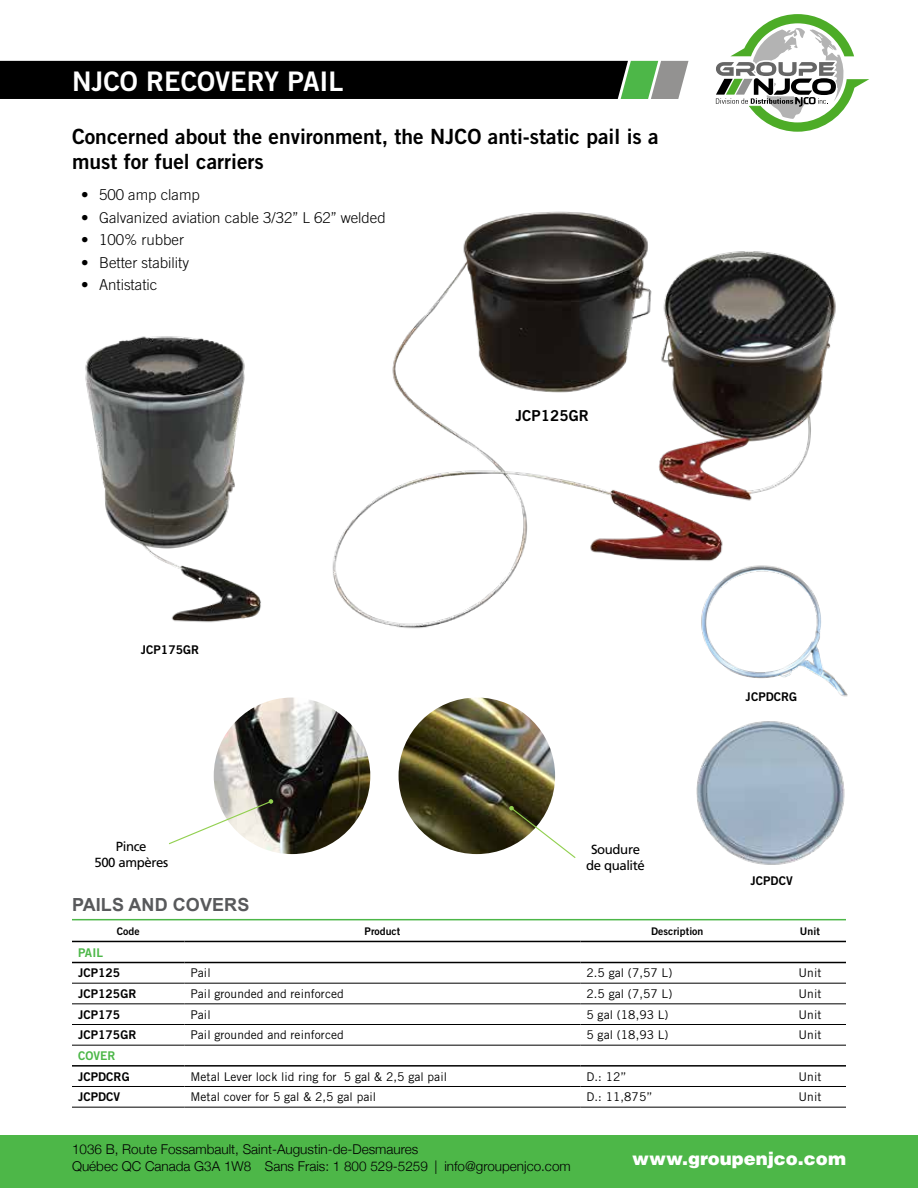
<style>
.page{position:relative;width:918px;height:1188px;background:#fff}
.page>*{position:absolute;margin:0;border:0;box-sizing:border-box;transform-origin:0 0}
.t1{font:27px "Trade Gothic LT Std Bd 2";color:#fff}
.t2{font:21px/25.2px "Trade Gothic LT Std Bd 2";color:#000}
.t3{font:900 18px "Helvetica LT Std";color:#fff}
.t4{font:700 18px "Arial";letter-spacing:.005em;color:#58595b}
.t5{font:15.15px "Trade Gothic LT Std Bd 2";letter-spacing:.005em;color:#000}
.t6{font:300 15px "Trade Gothic LT Std";color:#000}
.t7{font:300 13.5px/16.2px "Helvetica Neue";color:#000}
.t8{font:13.2px/15.9px "Frutiger LT Std";letter-spacing:-.03em;color:#000;text-align:center}
.t9{font:12px "Trade Gothic LT Std";letter-spacing:.005em;color:#000}
.t10{font:12px "Trade Gothic LT Std Bd 2";letter-spacing:.005em;color:#000}
.t11{font:12px "Trade Gothic LT Std Bd 2";letter-spacing:.005em;color:#4cb748}
.t12{font:10.5px "Trade Gothic LT Std Bd 2";letter-spacing:.005em;color:#000}
</style>
<div class="page">
<svg style="left:0;top:61px;width:689px;height:38px;background:#0d110c"></svg>
<img style="left:212px;top:696px;width:160px;height:159px;border-radius:80px">
<div style="left:211px;top:695px;width:162px;height:162px;border:3px solid #fff;border-radius:50%"></div>
<svg style="left:169px;top:799px;width:104px;height:46px"></svg>
<img style="left:397px;top:696px;width:159px;height:159px;border-radius:80px">
<div style="left:396px;top:695px;width:162px;height:162px;border:3px solid #fff;border-radius:50%"></div>
<svg style="left:509px;top:806px;width:67px;height:52px"></svg>
<div style="left:0;top:1136px;width:918px;height:52px;background:#4db748"></div>
<img style="left:696px;top:721px;width:149px;height:144px">
<img style="left:704px;top:565px;width:144px;height:132px">
<img style="left:85px;top:336px;width:176px;height:287px">
<img style="left:746px;top:251px;width:90px;height:250px">
<img style="left:332px;top:211px;width:414px;height:428px">
<hr style="left:72px;top:919px;width:774px;height:1px;background:#4db748">
<hr style="left:72px;top:941px;width:112px;height:1px;background:#000">
<hr style="left:184px;top:941px;width:396px;height:1px;background:#000">
<hr style="left:580px;top:941px;width:194px;height:1px;background:#000">
<hr style="left:774px;top:941px;width:72px;height:1px;background:#000">
<hr style="left:72px;top:962px;width:112px;height:1px;background:#000">
<hr style="left:184px;top:962px;width:396px;height:1px;background:#000">
<hr style="left:580px;top:962px;width:194px;height:1px;background:#000">
<hr style="left:774px;top:962px;width:72px;height:1px;background:#000">
<hr style="left:72px;top:1065px;width:112px;height:2px;background:#000">
<hr style="left:184px;top:1065px;width:396px;height:2px;background:#000">
<hr style="left:580px;top:1065px;width:194px;height:2px;background:#000">
<hr style="left:774px;top:1065px;width:72px;height:2px;background:#000">
<hr style="left:72px;top:983px;width:112px;height:1px;background:#000">
<hr style="left:184px;top:983px;width:396px;height:1px;background:#000">
<hr style="left:580px;top:983px;width:194px;height:1px;background:#000">
<hr style="left:774px;top:983px;width:72px;height:1px;background:#000">
<hr style="left:72px;top:1003px;width:112px;height:1px;background:#000">
<hr style="left:184px;top:1003px;width:396px;height:1px;background:#000">
<hr style="left:580px;top:1003px;width:194px;height:1px;background:#000">
<hr style="left:774px;top:1003px;width:72px;height:1px;background:#000">
<hr style="left:72px;top:1024px;width:112px;height:1px;background:#000">
<hr style="left:184px;top:1024px;width:396px;height:1px;background:#000">
<hr style="left:580px;top:1024px;width:194px;height:1px;background:#000">
<hr style="left:774px;top:1024px;width:72px;height:1px;background:#000">
<hr style="left:72px;top:1045px;width:112px;height:1px;background:#000">
<hr style="left:184px;top:1045px;width:396px;height:1px;background:#000">
<hr style="left:580px;top:1045px;width:194px;height:1px;background:#000">
<hr style="left:774px;top:1045px;width:72px;height:1px;background:#000">
<hr style="left:72px;top:1086px;width:112px;height:1px;background:#000">
<hr style="left:184px;top:1086px;width:396px;height:1px;background:#000">
<hr style="left:580px;top:1086px;width:194px;height:1px;background:#000">
<hr style="left:774px;top:1086px;width:72px;height:1px;background:#000">
<hr style="left:72px;top:1107px;width:112px;height:1px;background:#000">
<hr style="left:184px;top:1107px;width:396px;height:1px;background:#000">
<hr style="left:580px;top:1107px;width:194px;height:1px;background:#000">
<hr style="left:774px;top:1107px;width:72px;height:1px;background:#000">
<svg style="left:716px;top:14px;width:153px;height:118px"></svg>
<h1 class="t1" style="left:72px;top:65px;width:273px">NJCO RECOVERY PAIL</h1>
<h2 class="t2" style="left:72px;top:123px;width:588px">Concerned about the environment, the NJCO anti-static pail is a must for fuel carriers</h2>
<p class="t6" style="left:81px;top:186px;width:120px">• 500 amp clamp</p>
<p class="t6" style="left:81px;top:209px;width:306px">• Galvanized aviation cable 3/32’’ L 62’’ welded</p>
<p class="t6" style="left:81px;top:231px;width:105px">• 100% rubber</p>
<p class="t6" style="left:81px;top:254px;width:110px">• Better stability</p>
<p class="t6" style="left:81px;top:276px;width:78px">• Antistatic</p>
<p class="t10" style="left:141px;top:642px;width:60px">JCP175GR</p>
<p class="t5" style="left:516px;top:407px;width:75px">JCP125GR</p>
<p class="t8" style="left:94px;top:839px;width:75px">Pince<br>500 ampères</p>
<p class="t8" style="left:586px;top:841px;width:60px">Soudure de qualité</p>
<p class="t10" style="left:746px;top:689px;width:53px">JCPDCRG</p>
<p class="t10" style="left:750px;top:873px;width:44px">JCPDCV</p>
<h3 class="t4" style="left:72px;top:893px;width:179px">PAILS AND COVERS</h3>
<p class="t12" style="left:117px;top:925px;width:24px">Code</p>
<p class="t12" style="left:365px;top:925px;width:37px">Product</p>
<p class="t12" style="left:651px;top:925px;width:54px">Description</p>
<p class="t12" style="left:800px;top:925px;width:21px">Unit</p>
<p class="t11" style="left:78px;top:945px;width:27px">PAIL</p>
<p class="t10" style="left:78px;top:965px;width:44px">JCP125</p>
<p class="t9" style="left:190px;top:966px;width:22px">Pail</p>
<p class="t9" style="left:586px;top:966px;width:87px">2.5 gal (7,57 L)</p>
<p class="t9" style="left:799px;top:966px;width:24px">Unit</p>
<p class="t10" style="left:78px;top:986px;width:60px">JCP125GR</p>
<p class="t9" style="left:190px;top:986px;width:155px">Pail grounded and reinforced</p>
<p class="t9" style="left:586px;top:986px;width:87px">2.5 gal (7,57 L)</p>
<p class="t9" style="left:799px;top:986px;width:24px">Unit</p>
<p class="t10" style="left:78px;top:1007px;width:44px">JCP175</p>
<p class="t9" style="left:190px;top:1007px;width:22px">Pail</p>
<p class="t9" style="left:586px;top:1007px;width:84px">5 gal (18,93 L)</p>
<p class="t9" style="left:799px;top:1007px;width:24px">Unit</p>
<p class="t10" style="left:78px;top:1027px;width:60px">JCP175GR</p>
<p class="t9" style="left:190px;top:1028px;width:155px">Pail grounded and reinforced</p>
<p class="t9" style="left:586px;top:1028px;width:84px">5 gal (18,93 L)</p>
<p class="t9" style="left:799px;top:1028px;width:24px">Unit</p>
<p class="t11" style="left:78px;top:1048px;width:39px">COVER</p>
<p class="t10" style="left:78px;top:1069px;width:53px">JCPDCRG</p>
<p class="t9" style="left:190px;top:1069px;width:258px">Metal Lever lock lid ring for 5 gal &amp; 2,5 gal pail</p>
<p class="t9" style="left:586px;top:1069px;width:42px">D.: 12”</p>
<p class="t9" style="left:799px;top:1069px;width:24px">Unit</p>
<p class="t10" style="left:78px;top:1089px;width:44px">JCPDCV</p>
<p class="t9" style="left:190px;top:1090px;width:187px">Metal cover for 5 gal &amp; 2,5 gal pail</p>
<p class="t9" style="left:586px;top:1090px;width:67px">D.: 11,875”</p>
<p class="t9" style="left:799px;top:1090px;width:24px">Unit</p>
<p class="t7" style="left:72px;top:1141px;width:500px">1036 B, Route Fossambault, Saint-Augustin-de-Desmaures<br>Québec QC Canada G3A 1W8 Sans Frais: 1 800 529-5259 | info@groupenjco.com</p>
<h3 class="t3" style="left:632px;top:1147px;width:215px">www.groupenjco.com</h3>
</div>
